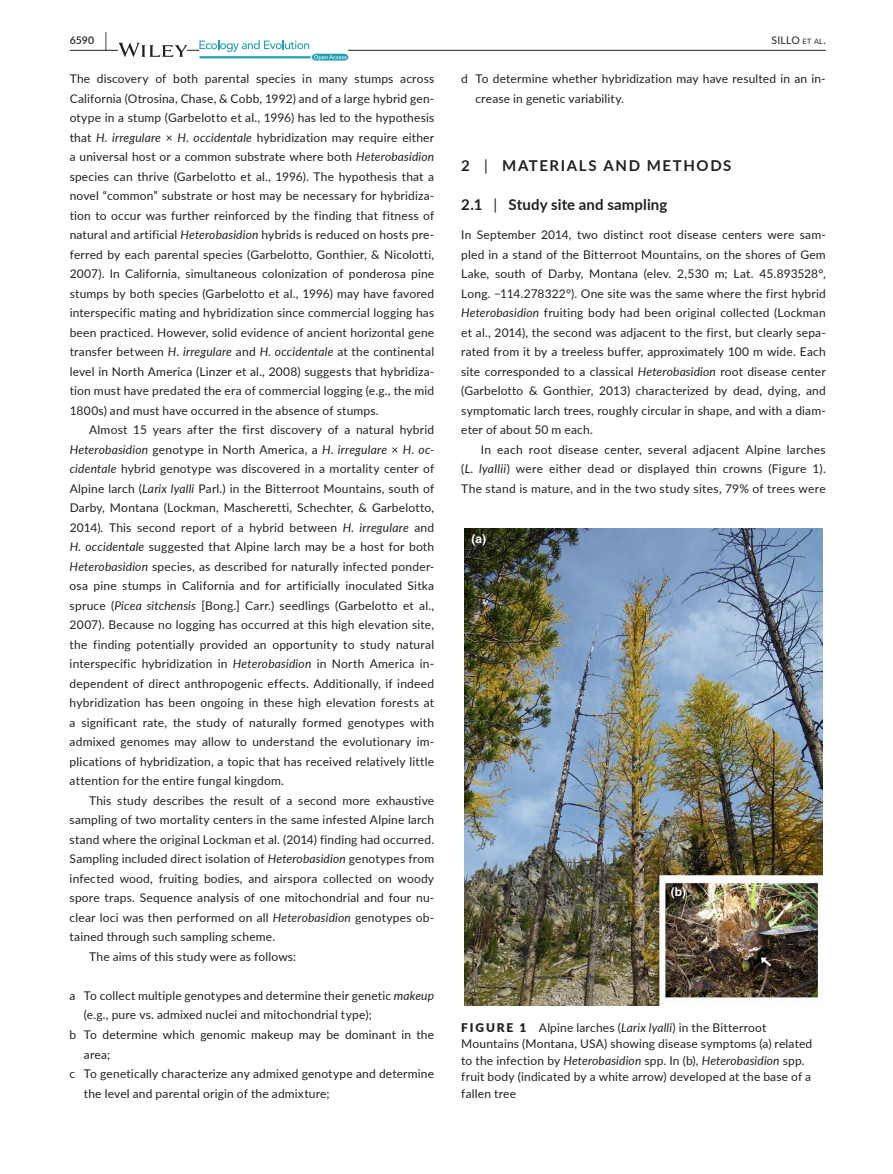
<style>
.page{position:relative;width:893px;height:1174px;background:#fff}
.page>*{position:absolute;margin:0;border:0;box-sizing:border-box;transform-origin:0 0}
.t1{font:700 15px "Lato";letter-spacing:.005em;color:#231f20}
.t2{font:700 15px "Lato";letter-spacing:.11em;color:#231f20}
.t3{font:12px/19.5px "Lato";letter-spacing:.015em;color:#231f20;text-align:justify}
.t4{font:700 12px "Helvetica";color:#fff}
.t5{font:10.5px "Lato";letter-spacing:.015em;color:#231f20}
.t6{font:600 10.5px "Lato";color:#231f20}
.s1{font-size:19.5px}
.s2{font-size:7.35px}
.s3{font-style:italic}
.s4{font-weight:400}
.s5{font-weight:900}
</style>
<div class="page">
<hr style="left:70px;top:50px;width:756px;height:1px;background:#231f20">
<svg style="left:119px;top:43px;width:68px;height:14px"></svg>
<svg style="left:199px;top:40px;width:149px;height:21px"></svg>
<div style="left:461px;top:529px;width:365px;height:476px;background:linear-gradient(to bottom,#fff,#fff)"></div>
<img style="left:465px;top:529px;width:357px;height:476px">
<p class="t6" style="left:70px;top:33px;width:39px">6590 <span class="s1">|</span></p>
<p class="t5" style="left:771px;top:33px;width:56px">SILLO <span class="s2">et al</span>.</p>
<p class="t3" style="left:70px;top:68px;width:366px">The discovery of both parental species in many stumps across California (Otrosina, Chase, &amp; Cobb, 1992) and of a large hybrid gen‐ otype in a stump (Garbelotto et al., 1996) has led to the hypothesis that <span class="s3">H. irregulare</span> × <span class="s3">H. occidentale</span> hybridization may require either a universal host or a common substrate where both <span class="s3">Heterobasidion </span>species can thrive (Garbelotto et al., 1996). The hypothesis that a novel “common” substrate or host may be necessary for hybridiza‐ tion to occur was further reinforced by the finding that fitness of natural and artificial <span class="s3">Heterobasidion</span> hybrids is reduced on hosts pre‐ ferred by each parental species (Garbelotto, Gonthier, &amp; Nicolotti, 2007). In California, simultaneous colonization of ponderosa pine stumps by both species (Garbelotto et al., 1996) may have favored interspecific mating and hybridization since commercial logging has been practiced. However, solid evidence of ancient horizontal gene transfer between <span class="s3">H. irregulare</span> and <span class="s3">H. occidentale</span> at the continental level in North America (Linzer et al., 2008) suggests that hybridiza‐ tion must have predated the era of commercial logging (e.g., the mid 1800s) and must have occurred in the absence of stumps.</p>
<p class="t3" style="left:70px;top:419px;width:366px;text-indent:20px">Almost 15 years after the first discovery of a natural hybrid <span class="s3">Heterobasidion</span> genotype in North America, a <span class="s3">H. irregulare</span> × <span class="s3">H. oc‐ cidentale</span> hybrid genotype was discovered in a mortality center of Alpine larch (<span class="s3">Larix lyalli</span> Parl<span class="s3">.</span>) in the Bitterroot Mountains, south of Darby, Montana (Lockman, Mascheretti, Schechter, &amp; Garbelotto, 2014). This second report of a hybrid between <span class="s3">H. irregulare</span> and <span class="s3">H. occidentale</span> suggested that Alpine larch may be a host for both <span class="s3">Heterobasidion</span> species, as described for naturally infected ponder‐ osa pine stumps in California and for artificially inoculated Sitka spruce (<span class="s3">Picea sitchensis</span> [Bong.] Carr.) seedlings (Garbelotto et al., 2007). Because no logging has occurred at this high elevation site, the finding potentially provided an opportunity to study natural interspecific hybridization in <span class="s3">Heterobasidion</span> in North America in‐ dependent of direct anthropogenic effects. Additionally, if indeed hybridization has been ongoing in these high elevation forests at a significant rate, the study of naturally formed genotypes with admixed genomes may allow to understand the evolutionary im‐ plications of hybridization, a topic that has received relatively little attention for the entire fungal kingdom.</p>
<p class="t3" style="left:89px;top:790px;width:347px">This study describes the result of a second more exhaustive</p>
<p class="t3" style="left:70px;top:809px;width:366px">sampling of two mortality centers in the same infested Alpine larch</p>
<p class="t3" style="left:70px;top:829px;width:366px">stand where the original Lockman et al. (2014) finding had occurred.</p>
<p class="t3" style="left:70px;top:848px;width:366px">Sampling included direct isolation of <span class="s3">Heterobasidion</span> genotypes from</p>
<p class="t3" style="left:70px;top:868px;width:366px">infected wood, fruiting bodies, and airspora collected on woody</p>
<p class="t3" style="left:70px;top:887px;width:366px">spore traps. Sequence analysis of one mitochondrial and four nu‐</p>
<p class="t3" style="left:70px;top:907px;width:366px">clear loci was then performed on all <span class="s3">Heterobasidion</span> genotypes ob‐</p>
<p class="t3" style="left:70px;top:926px;width:207px">tained through such sampling scheme.</p>
<p class="t3" style="left:89px;top:946px;width:209px">The aims of this study were as follows:</p>
<p class="t3" style="left:70px;top:985px;width:366px">a To collect multiple genotypes and determine their genetic <span class="s3">makeup</span></p>
<p class="t3" style="left:84px;top:1004px;width:289px">(e.g., pure vs. admixed nuclei and mitochondrial type);</p>
<p class="t3" style="left:70px;top:1024px;width:366px">b To determine which genomic makeup may be dominant in the</p>
<p class="t3" style="left:84px;top:1043px;width:28px">area;</p>
<p class="t3" style="left:70px;top:1063px;width:366px">c To genetically characterize any admixed genotype and determine</p>
<p class="t3" style="left:84px;top:1082px;width:247px">the level and parental origin of the admixture;</p>
<p class="t3" style="left:475px;top:68px;width:352px;text-indent:-14px">d To determine whether hybridization may have resulted in an in‐ crease in genetic variability.</p>
<p class="t2" style="left:461px;top:154px;width:272px">2 <span class="s4">|</span> MATERIALS AND METHODS</p>
<p class="t1" style="left:461px;top:193px;width:208px">2.1 <span class="s4">|</span> Study site and sampling</p>
<p class="t3" style="left:461px;top:224px;width:366px">In September 2014, two distinct root disease centers were sam‐ pled in a stand of the Bitterroot Mountains, on the shores of Gem Lake, south of Darby, Montana (elev. 2,530 m; Lat. 45.893528°, Long. −114.278322°). One site was the same where the first hybrid <span class="s3">Heterobasidion</span> fruiting body had been original collected (Lockman et al., 2014), the second was adjacent to the first, but clearly sepa‐ rated from it by a treeless buffer, approximately 100 m wide. Each site corresponded to a classical <span class="s3">Heterobasidion</span> root disease center (Garbelotto &amp; Gonthier, 2013) characterized by dead, dying, and symptomatic larch trees, roughly circular in shape, and with a diam‐ eter of about 50 m each.</p>
<p class="t3" style="left:461px;top:439px;width:366px;text-indent:20px">In each root disease center, several adjacent Alpine larches (<span class="s3">L. lyallii</span>) were either dead or displayed thin crowns (Figure 1).<br>The stand is mature, and in the two study sites, 79% of trees were</p>
<p class="t4" style="left:471px;top:531px;width:16px">(a)</p>
<p class="t4" style="left:671px;top:884px;width:17px">(b)</p>
<p class="t3" style="left:461px;top:1018px;width:352px;line-height:16.5px;text-align:left"><span class="s5">FIGURE 1</span> Alpine larches (<span class="s3">Larix lyalli</span>) in the Bitterroot Mountains (Montana, USA) showing disease symptoms (a) related to the infection by <span class="s3">Heterobasidion</span> spp. In (b), <span class="s3">Heterobasidion</span> spp. fruit body (indicated by a white arrow) developed at the base of a fallen tree</p>
</div>
